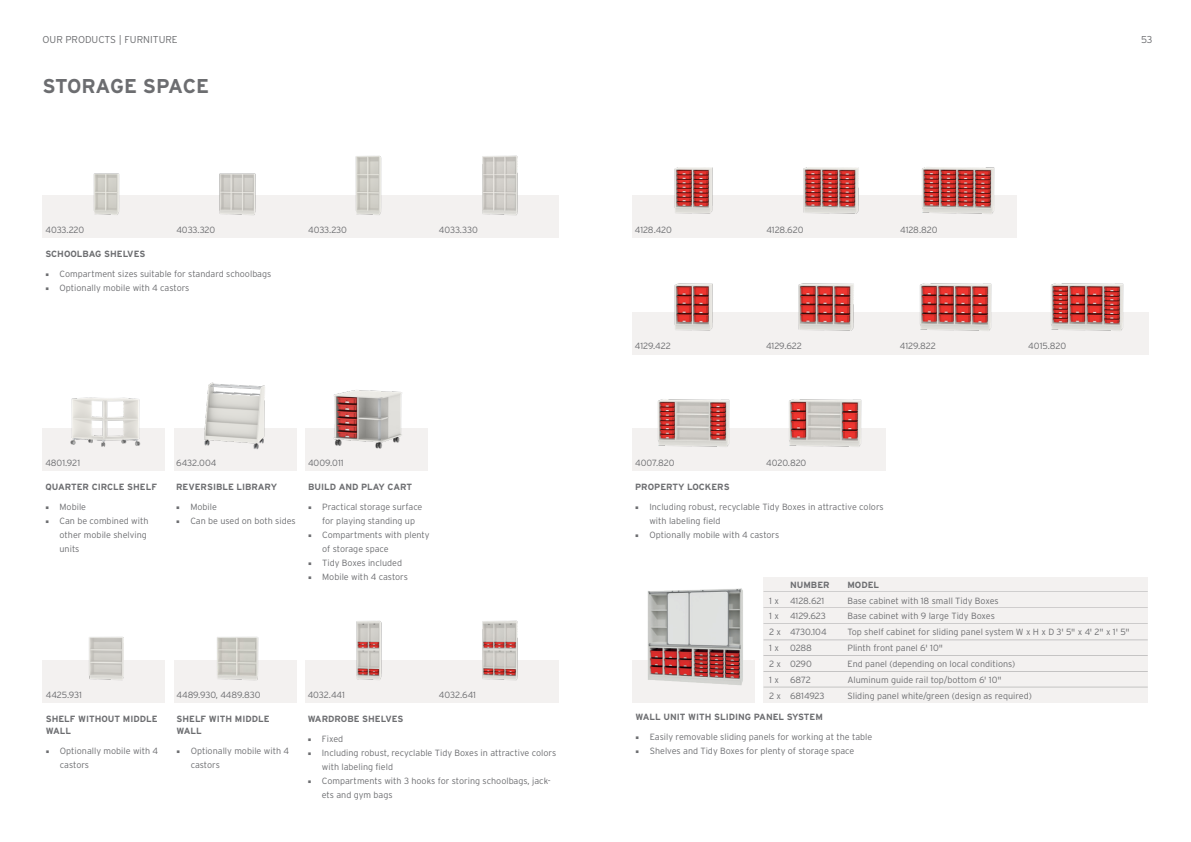
<style>
.page{position:relative;width:1191px;height:842px;background:#fff}
.page>*{position:absolute;margin:0;border:0;box-sizing:border-box;transform-origin:0 0}
.t1{font:700 20px "Interstate";letter-spacing:-.02em;color:#6c6d70}
.t2{font:300 10px "Interstate";color:#6c6d70}
.t3{font:300 9px/14px "Interstate";color:#6c6d70}
.t4{font:700 9px/12px "Interstate";color:#6c6d70}
.t5{font:300 9px/15.8px "Interstate";letter-spacing:-.025em;color:#6c6d70}
.s1{font-family:"Minion Pro";font-weight:400}
</style>
<div class="page">
<div style="left:305px;top:660px;width:253px;height:43px;background:#f3f1f0"></div>
<div style="left:632px;top:660px;width:123px;height:43px;background:#f3f1f0"></div>
<div style="left:174px;top:660px;width:122px;height:43px;background:#f3f1f0"></div>
<div style="left:43px;top:660px;width:122px;height:43px;background:#f3f1f0"></div>
<div style="left:43px;top:428px;width:122px;height:42px;background:#f3f1f0"></div>
<div style="left:174px;top:428px;width:122px;height:42px;background:#f3f1f0"></div>
<div style="left:305px;top:428px;width:122px;height:43px;background:#f3f1f0"></div>
<div style="left:632px;top:195px;width:385px;height:43px;background:#f3f1f0"></div>
<div style="left:43px;top:196px;width:515px;height:42px;background:#f3f1f0"></div>
<div style="left:632px;top:428px;width:254px;height:42px;background:#f3f1f0"></div>
<div style="left:632px;top:312px;width:516px;height:42px;background:#f3f1f0"></div>
<img style="left:204px;top:382px;width:61px;height:68px">
<img style="left:70px;top:397px;width:71px;height:50px">
<img style="left:334px;top:390px;width:68px;height:59px">
<img style="left:657px;top:399px;width:73px;height:48px">
<img style="left:674px;top:167px;width:39px;height:47px">
<img style="left:67px;top:173px;width:74px;height:42px">
<img style="left:198px;top:173px;width:74px;height:42px">
<img style="left:328px;top:155px;width:75px;height:60px">
<img style="left:460px;top:155px;width:74px;height:61px">
<img style="left:789px;top:399px;width:73px;height:48px">
<img style="left:922px;top:167px;width:73px;height:47px">
<img style="left:803px;top:167px;width:56px;height:47px">
<img style="left:217px;top:636px;width:42px;height:45px">
<img style="left:89px;top:636px;width:35px;height:45px">
<img style="left:919px;top:283px;width:73px;height:48px">
<img style="left:798px;top:283px;width:56px;height:48px">
<img style="left:674px;top:283px;width:39px;height:48px">
<img style="left:482px;top:620px;width:36px;height:61px">
<img style="left:356px;top:620px;width:26px;height:60px">
<img style="left:647px;top:588px;width:96px;height:97px">
<img style="left:1051px;top:283px;width:73px;height:48px">
<div style="left:763px;top:577px;width:384px;height:126px;background:#f3f1f0"></div>
<hr style="left:763px;top:607px;width:384px;height:1px;background:#6c6d70">
<hr style="left:763px;top:655px;width:384px;height:1px;background:#6c6d70">
<hr style="left:763px;top:623px;width:384px;height:1px;background:#6c6d70">
<hr style="left:763px;top:671px;width:384px;height:1px;background:#6c6d70">
<hr style="left:763px;top:640px;width:384px;height:1px;background:#6c6d70">
<hr style="left:763px;top:687px;width:384px;height:1px;background:#6c6d70">
<hr style="left:763px;top:591px;width:384px;height:1px;background:#6c6d70">
<p class="t2" style="left:43px;top:33px;width:137px">OUR PRODUCTS | FURNITURE</p>
<p class="t2" style="left:1141px;top:33px;width:13px">53</p>
<h1 class="t1" style="left:43px;top:74px;width:168px">STORAGE SPACE</h1>
<p class="t3" style="left:176px;top:223px;width:41px">4033.320</p>
<p class="t3" style="left:308px;top:223px;width:40px">4033.230</p>
<p class="t3" style="left:439px;top:223px;width:41px">4033.330</p>
<p class="t3" style="left:45px;top:223px;width:40px">4033.220</p>
<p class="t4" style="left:45px;top:248px;width:101px">SCHOOLBAG SHELVES</p>
<p class="t3" style="left:45px;top:267px;width:227px"><span class="s1">■</span> Compartment sizes suitable for standard schoolbags</p>
<p class="t3" style="left:45px;top:281px;width:146px"><span class="s1">■</span> Optionally mobile with 4 castors</p>
<p class="t3" style="left:45px;top:455px;width:36px">4801.921</p>
<p class="t4" style="left:45px;top:480px;width:113px">QUARTER CIRCLE SHELF</p>
<p class="t3" style="left:45px;top:499px;width:42px"><span class="s1">■</span> Mobile</p>
<p class="t3" style="left:60px;top:513px;width:91px;text-indent:-14px"><span class="s1">■</span> Can be combined with other mobile shelving units</p>
<p class="t3" style="left:176px;top:455px;width:42px">6432.004</p>
<p class="t4" style="left:176px;top:480px;width:102px">REVERSIBLE LIBRARY</p>
<p class="t3" style="left:176px;top:499px;width:42px"><span class="s1">■</span> Mobile</p>
<p class="t3" style="left:176px;top:513px;width:121px"><span class="s1">■</span> Can be used on both sides</p>
<p class="t3" style="left:308px;top:455px;width:37px">4009.011</p>
<p class="t4" style="left:308px;top:480px;width:106px">BUILD AND PLAY CART</p>
<p class="t3" style="left:322px;top:499px;width:102px;text-indent:-14px"><span class="s1">■</span> Practical storage surface for playing standing up</p>
<p class="t3" style="left:322px;top:527px;width:109px;text-indent:-14px"><span class="s1">■</span> Compartments with plenty of storage space</p>
<p class="t3" style="left:308px;top:555px;width:96px"><span class="s1">■</span> Tidy Boxes included</p>
<p class="t3" style="left:308px;top:569px;width:101px"><span class="s1">■</span> Mobile with 4 castors</p>
<p class="t3" style="left:46px;top:688px;width:38px">4425.931</p>
<p class="t4" style="left:46px;top:713px;width:113px">SHELF WITHOUT MIDDLE<br>WALL</p>
<p class="t3" style="left:60px;top:744px;width:100px;text-indent:-14px"><span class="s1">■</span> Optionally mobile with 4 castors</p>
<p class="t3" style="left:176px;top:687px;width:86px">4489.930, 4489.830</p>
<p class="t4" style="left:176px;top:713px;width:95px">SHELF WITH MIDDLE<br>WALL</p>
<p class="t3" style="left:191px;top:743px;width:100px;text-indent:-14px"><span class="s1">■</span> Optionally mobile with 4 castors</p>
<p class="t3" style="left:439px;top:688px;width:39px">4032.641</p>
<p class="t3" style="left:308px;top:688px;width:39px">4032.441</p>
<p class="t4" style="left:308px;top:713px;width:97px">WARDROBE SHELVES</p>
<p class="t3" style="left:308px;top:732px;width:37px"><span class="s1">■</span> Fixed</p>
<p class="t3" style="left:322px;top:746px;width:236px;text-indent:-14px"><span class="s1">■</span> Including robust, recyclable Tidy Boxes in attractive colors with labeling field</p>
<p class="t3" style="left:322px;top:774px;width:230px;text-indent:-14px"><span class="s1">■</span> Compartments with 3 hooks for storing schoolbags, jack&shy;ets and gym bags</p>
<p class="t3" style="left:635px;top:223px;width:39px">4128.420</p>
<p class="t3" style="left:766px;top:223px;width:39px">4128.620</p>
<p class="t3" style="left:900px;top:223px;width:39px">4128.820</p>
<p class="t3" style="left:635px;top:339px;width:37px">4129.422</p>
<p class="t3" style="left:766px;top:339px;width:37px">4129.622</p>
<p class="t3" style="left:900px;top:339px;width:38px">4129.822</p>
<p class="t3" style="left:635px;top:455px;width:41px">4007.820</p>
<p class="t4" style="left:635px;top:480px;width:96px">PROPERTY LOCKERS</p>
<p class="t3" style="left:649px;top:499px;width:236px;text-indent:-14px"><span class="s1">■</span> Including robust, recyclable Tidy Boxes in attractive colors with labeling field</p>
<p class="t3" style="left:635px;top:527px;width:146px"><span class="s1">■</span> Optionally mobile with 4 castors</p>
<p class="t3" style="left:766px;top:455px;width:42px">4020.820</p>
<p class="t4" style="left:790px;top:579px;width:41px">NUMBER</p>
<p class="t4" style="left:847px;top:579px;width:33px">MODEL</p>
<p class="t3" style="left:1028px;top:339px;width:39px">4015.820</p>
<p class="t3" style="left:769px;top:593px;width:11px">1 x</p>
<p class="t3" style="left:790px;top:593px;width:36px">4128.621</p>
<p class="t3" style="left:769px;top:609px;width:11px">1 x</p>
<p class="t3" style="left:790px;top:609px;width:37px">4129.623</p>
<p class="t3" style="left:769px;top:625px;width:13px">2 x</p>
<p class="t3" style="left:790px;top:625px;width:38px">4730.104</p>
<p class="t3" style="left:769px;top:641px;width:11px">1 x</p>
<p class="t3" style="left:790px;top:641px;width:23px">0288</p>
<p class="t3" style="left:769px;top:656px;width:13px">2 x</p>
<p class="t3" style="left:790px;top:656px;width:23px">0290</p>
<p class="t3" style="left:769px;top:672px;width:13px;line-height:15.8px">1 x<br>2 x</p>
<p class="t5" style="left:790px;top:672px;width:36px">6872<br>6814923</p>
<p class="t3" style="left:847px;top:593px;width:153px">Base cabinet with 18 small Tidy Boxes</p>
<p class="t3" style="left:847px;top:641px;width:97px">Plinth front panel 6' 10"</p>
<p class="t3" style="left:847px;top:609px;width:149px">Base cabinet with 9 large Tidy Boxes</p>
<p class="t3" style="left:847px;top:657px;width:169px">End panel (depending on local conditions)</p>
<p class="t3" style="left:847px;top:625px;width:284px">Top shelf cabinet for sliding panel system W x H x D 3' 5" x 4' 2" x 1' 5"</p>
<p class="t3" style="left:847px;top:672px;width:186px;line-height:15.8px">Aluminum guide rail top/bottom 6' 10"<br>Sliding panel white/green (design as required)</p>
<p class="t4" style="left:635px;top:711px;width:189px">WALL UNIT WITH SLIDING PANEL SYSTEM</p>
<p class="t3" style="left:635px;top:730px;width:238px"><span class="s1">■</span> Easily removable sliding panels for working at the table</p>
<p class="t3" style="left:635px;top:744px;width:220px"><span class="s1">■</span> Shelves and Tidy Boxes for plenty of storage space</p>
</div>
